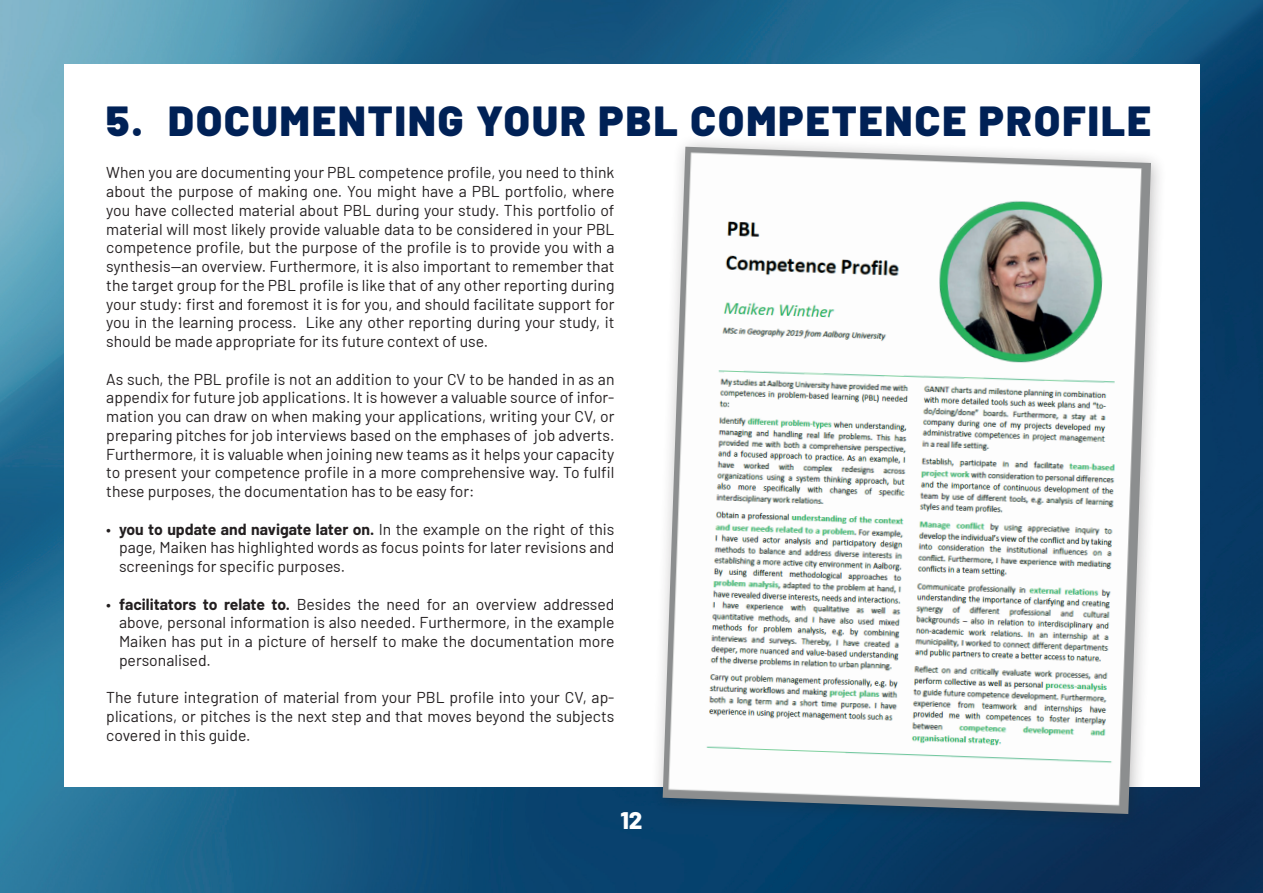
<style>
.page{position:relative;width:1263px;height:893px;background:#fff}
.page>*{position:absolute;margin:0;border:0;box-sizing:border-box;transform-origin:0 0}
.t1{font:900 42px "Barlow";letter-spacing:.05em;color:#002156}
.t2{font:800 24px "Barlow";color:#fff}
.t3{font:15.75px/18.8px "Barlow";color:#231f20;text-align:justify}
.s1{font-weight:700}
</style>
<div class="page">
<img style="left:0;top:0;width:1263px;height:893px">
<div style="left:64px;top:64px;width:1135px;height:723px;background:#fff"></div>
<div style="left:650px;top:134px;width:517px;height:696px;background:#231f20;opacity:.3"></div>
<img style="left:663px;top:147px;width:488px;height:667px">
<h1 class="t1" style="left:106px;top:89px;width:1046px">5. DOCUMENTING YOUR PBL COMPETENCE PROFILE</h1>
<p class="t3" style="left:106px;top:162px;width:510px">When you are documenting your PBL competence profile, you need to think about the purpose of making one. You might have a PBL portfolio, where you have collected material about PBL during your study. This portfolio of material will most likely provide valuable data to be considered in your PBL competence profile, but the purpose of the profile is to provide you with a synthesis—an overview. Furthermore, it is also important to remember that the target group for the PBL profile is like that of any other reporting during your study: first and foremost it is for you, and should facilitate support for you in the learning process. Like any other reporting during your study, it should be made appropriate for its future context of use.</p>
<p class="t3" style="left:106px;top:368px;width:510px">As such, the PBL profile is not an addition to your CV to be handed in as an appendix for future job applications. It is however a valuable source of infor&shy;mation you can draw on when making your applications, writing your CV, or preparing pitches for job interviews based on the emphases of job adverts.<br>Furthermore, it is valuable when joining new teams as it helps your capacity to present your competence profile in a more comprehensive way. To fulfil these purposes, the documentation has to be easy for:</p>
<p class="t3" style="left:119px;top:518px;width:497px;text-indent:-13px">• <span class="s1">you to update and navigate later on.</span> In the example on the right of this page, Maiken has highlighted words as focus points for later revisions and screenings for specific purposes.</p>
<p class="t3" style="left:119px;top:593px;width:497px;text-indent:-13px">• <span class="s1">facilitators to relate to.</span> Besides the need for an overview addressed above, personal information is also needed. Furthermore, in the example Maiken has put in a picture of herself to make the documentation more personalised.</p>
<p class="t3" style="left:106px;top:687px;width:510px">The future integration of material from your PBL profile into your CV, ap&shy;plications, or pitches is the next step and that moves beyond the subjects covered in this guide.</p>
<h2 class="t2" style="left:620px;top:803px;width:24px">12</h2>
</div>
